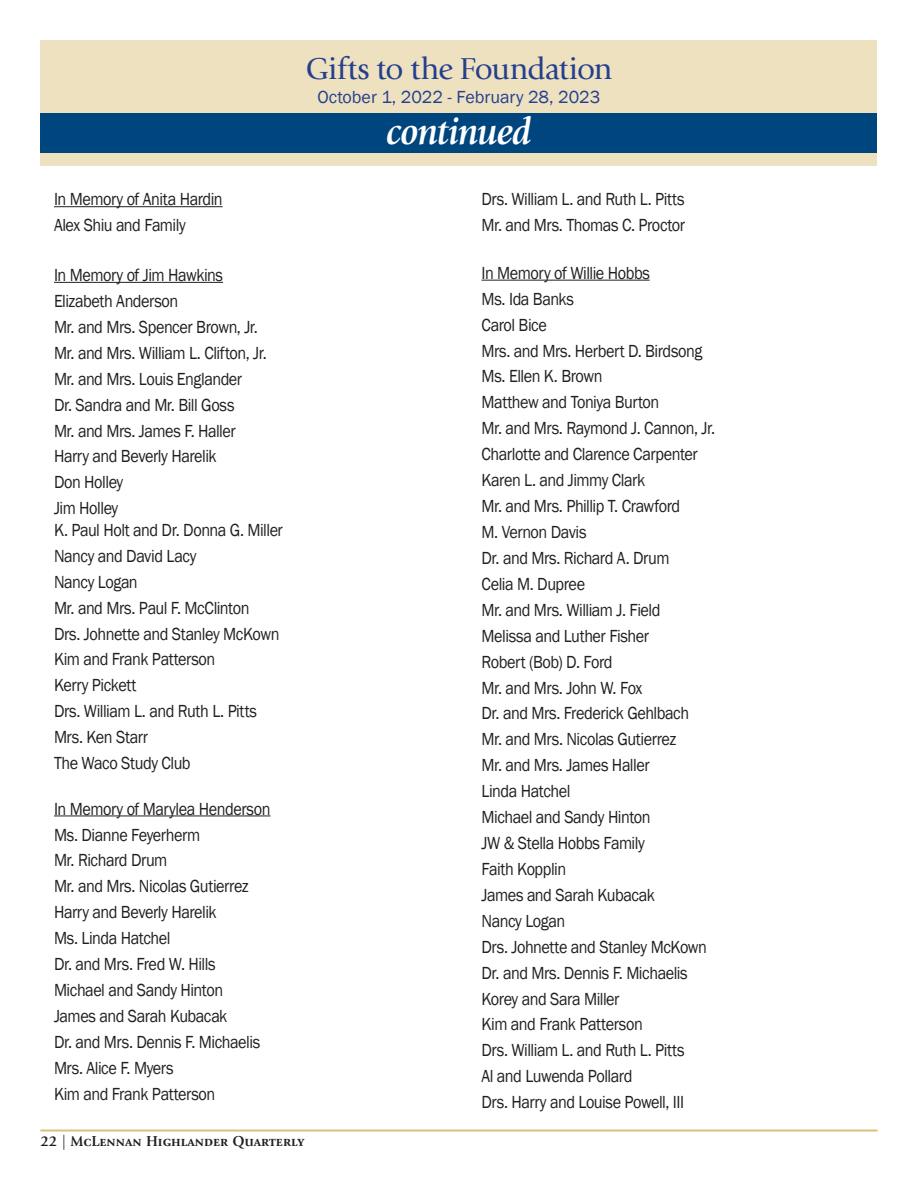
<style>
.page{position:relative;width:918px;height:1188px;background:#fff}
.page>*{position:absolute;margin:0;border:0;box-sizing:border-box;transform-origin:0 0}
.San_Serif_Body_Copy{font:italic 700 39px "Giovanni Std";letter-spacing:-.025em;color:#fff;scale:.95 1}
.t1{font:31.5px "Giovanni Std";letter-spacing:-.02em;color:#253f8e}
.Names_of_Donors{font:18px/21.6px "Franklin Gothic";letter-spacing:-.03em;color:#231f20;scale:.9 1}
.t2{font:18px "Franklin Gothic";color:#253f8e}
.t3{font:700 15px "Giovanni Std";color:#231f20}
</style>
<div class="page">
<hr style="left:40px;top:1131px;width:838px;height:1px;background:#dcc381">
<hr style="left:40px;top:1130px;width:838px;height:1px;background:#dcc381">
<div style="left:40px;top:40px;width:838px;height:126px;background:#ede1c0"></div>
<div style="left:40px;top:113px;width:838px;height:40px;background:#00467e"></div>
<hr style="left:54px;top:206px;width:169px;height:1px;background:#231f20">
<hr style="left:54px;top:282px;width:169px;height:1px;background:#231f20">
<hr style="left:54px;top:815px;width:217px;height:1px;background:#231f20">
<hr style="left:482px;top:280px;width:168px;height:1px;background:#231f20">
<p class="Names_of_Donors" style="left:54px;top:189px;width:189px">In Memory of Anita Hardin</p>
<p class="Names_of_Donors" style="left:54px;top:215px;width:148px">Alex Shiu and Family</p>
<p class="Names_of_Donors" style="left:54px;top:265px;width:189px">In Memory of Jim Hawkins</p>
<p class="Names_of_Donors" style="left:54px;top:291px;width:140px">Elizabeth Anderson</p>
<p class="Names_of_Donors" style="left:54px;top:316px;width:228px">Mr. and Mrs. Spencer Brown, Jr.</p>
<p class="Names_of_Donors" style="left:54px;top:342px;width:238px">Mr. and Mrs. William L. Clifton, Jr.</p>
<p class="Names_of_Donors" style="left:54px;top:368px;width:211px">Mr. and Mrs. Louis Englander</p>
<p class="Names_of_Donors" style="left:54px;top:394px;width:202px">Dr. Sandra and Mr. Bill Goss</p>
<p class="Names_of_Donors" style="left:54px;top:420px;width:204px">Mr. and Mrs. James F. Haller</p>
<p class="Names_of_Donors" style="left:54px;top:446px;width:182px">Harry and Beverly Harelik</p>
<p class="Names_of_Donors" style="left:54px;top:472px;width:79px">Don Holley</p>
<p class="Names_of_Donors" style="left:54px;top:498px;width:256px">Jim Holley<br>K. Paul Holt and Dr. Donna G. Miller</p>
<p class="Names_of_Donors" style="left:54px;top:545px;width:160px">Nancy and David Lacy</p>
<p class="Names_of_Donors" style="left:54px;top:571px;width:95px">Nancy Logan</p>
<p class="Names_of_Donors" style="left:54px;top:597px;width:219px">Mr. and Mrs. Paul F. McClinton</p>
<p class="Names_of_Donors" style="left:54px;top:623px;width:252px">Drs. Johnette and Stanley McKown</p>
<p class="Names_of_Donors" style="left:54px;top:649px;width:181px">Kim and Frank Patterson</p>
<p class="Names_of_Donors" style="left:54px;top:675px;width:93px">Kerry Pickett</p>
<p class="Names_of_Donors" style="left:54px;top:701px;width:227px">Drs. William L. and Ruth L. Pitts</p>
<p class="Names_of_Donors" style="left:54px;top:727px;width:106px">Mrs. Ken Starr</p>
<p class="Names_of_Donors" style="left:54px;top:753px;width:153px">The Waco Study Club</p>
<p class="Names_of_Donors" style="left:54px;top:798px;width:242px">In Memory of Marylea Henderson</p>
<p class="Names_of_Donors" style="left:54px;top:824px;width:164px">Ms. Dianne Feyerherm</p>
<p class="Names_of_Donors" style="left:54px;top:850px;width:128px">Mr. Richard Drum</p>
<p class="Names_of_Donors" style="left:54px;top:876px;width:218px">Mr. and Mrs. Nicolas Gutierrez</p>
<p class="Names_of_Donors" style="left:54px;top:902px;width:182px">Harry and Beverly Harelik</p>
<p class="Names_of_Donors" style="left:54px;top:928px;width:131px">Ms. Linda Hatchel</p>
<p class="Names_of_Donors" style="left:54px;top:954px;width:181px">Dr. and Mrs. Fred W. Hills</p>
<p class="Names_of_Donors" style="left:54px;top:980px;width:190px">Michael and Sandy Hinton</p>
<p class="Names_of_Donors" style="left:54px;top:1006px;width:194px">James and Sarah Kubacak</p>
<p class="Names_of_Donors" style="left:54px;top:1031px;width:231px">Dr. and Mrs. Dennis F. Michaelis</p>
<p class="Names_of_Donors" style="left:54px;top:1057px;width:134px">Mrs. Alice F. Myers</p>
<p class="Names_of_Donors" style="left:54px;top:1083px;width:181px">Kim and Frank Patterson</p>
<p class="t1" style="left:305px;top:51px;width:309px">Gifts to the Foundation</p>
<p class="t2" style="left:318px;top:86px;width:284px">October 1, 2022 - February 28, 2023</p>
<p class="San_Serif_Body_Copy" style="left:387px;top:110px;width:154px">continued</p>
<p class="Names_of_Donors" style="left:482px;top:189px;width:227px">Drs. William L. and Ruth L. Pitts</p>
<p class="Names_of_Donors" style="left:482px;top:215px;width:228px">Mr. and Mrs. Thomas C. Proctor</p>
<p class="Names_of_Donors" style="left:482px;top:262px;width:189px">In Memory of Willie Hobbs</p>
<p class="Names_of_Donors" style="left:482px;top:288px;width:104px">Ms. Ida Banks</p>
<p class="Names_of_Donors" style="left:482px;top:314px;width:74px">Carol Bice</p>
<p class="Names_of_Donors" style="left:482px;top:340px;width:247px">Mrs. and Mrs. Herbert D. Birdsong</p>
<p class="Names_of_Donors" style="left:482px;top:366px;width:136px">Ms. Ellen K. Brown</p>
<p class="Names_of_Donors" style="left:482px;top:392px;width:199px">Matthew and Toniya Burton</p>
<p class="Names_of_Donors" style="left:482px;top:418px;width:261px">Mr. and Mrs. Raymond J. Cannon, Jr.</p>
<p class="Names_of_Donors" style="left:482px;top:444px;width:242px">Charlotte and Clarence Carpenter</p>
<p class="Names_of_Donors" style="left:482px;top:470px;width:183px">Karen L. and Jimmy Clark</p>
<p class="Names_of_Donors" style="left:482px;top:496px;width:222px">Mr. and Mrs. Phillip T. Crawford</p>
<p class="Names_of_Donors" style="left:482px;top:522px;width:118px">M. Vernon Davis</p>
<p class="Names_of_Donors" style="left:482px;top:548px;width:211px">Dr. and Mrs. Richard A. Drum</p>
<p class="Names_of_Donors" style="left:482px;top:573px;width:117px">Celia M. Dupree</p>
<p class="Names_of_Donors" style="left:482px;top:599px;width:200px">Mr. and Mrs. William J. Field</p>
<p class="Names_of_Donors" style="left:482px;top:625px;width:188px">Melissa and Luther Fisher</p>
<p class="Names_of_Donors" style="left:482px;top:651px;width:147px">Robert (Bob) D. Ford</p>
<p class="Names_of_Donors" style="left:482px;top:677px;width:180px">Mr. and Mrs. John W. Fox</p>
<p class="Names_of_Donors" style="left:482px;top:703px;width:232px">Dr. and Mrs. Frederick Gehlbach</p>
<p class="Names_of_Donors" style="left:482px;top:729px;width:218px">Mr. and Mrs. Nicolas Gutierrez</p>
<p class="Names_of_Donors" style="left:482px;top:755px;width:188px">Mr. and Mrs. James Haller</p>
<p class="Names_of_Donors" style="left:482px;top:781px;width:100px">Linda Hatchel</p>
<p class="Names_of_Donors" style="left:482px;top:807px;width:190px">Michael and Sandy Hinton</p>
<p class="Names_of_Donors" style="left:482px;top:833px;width:183px">JW &amp; Stella Hobbs Family</p>
<p class="Names_of_Donors" style="left:482px;top:859px;width:96px">Faith Kopplin</p>
<p class="Names_of_Donors" style="left:482px;top:884px;width:194px">James and Sarah Kubacak</p>
<p class="Names_of_Donors" style="left:482px;top:910px;width:95px">Nancy Logan</p>
<p class="Names_of_Donors" style="left:482px;top:936px;width:252px">Drs. Johnette and Stanley McKown</p>
<p class="Names_of_Donors" style="left:482px;top:962px;width:231px">Dr. and Mrs. Dennis F. Michaelis</p>
<p class="Names_of_Donors" style="left:482px;top:988px;width:155px">Korey and Sara Miller</p>
<p class="Names_of_Donors" style="left:482px;top:1014px;width:181px">Kim and Frank Patterson</p>
<p class="Names_of_Donors" style="left:482px;top:1040px;width:227px">Drs. William L. and Ruth L. Pitts</p>
<p class="Names_of_Donors" style="left:482px;top:1066px;width:169px">Al and Luwenda Pollard</p>
<p class="Names_of_Donors" style="left:482px;top:1092px;width:227px">Drs. Harry and Louise Powell, III</p>
<p class="t3" style="left:40px;top:1132px;width:266px">22 | McLennan Highlander Quarterly</p>
</div>
